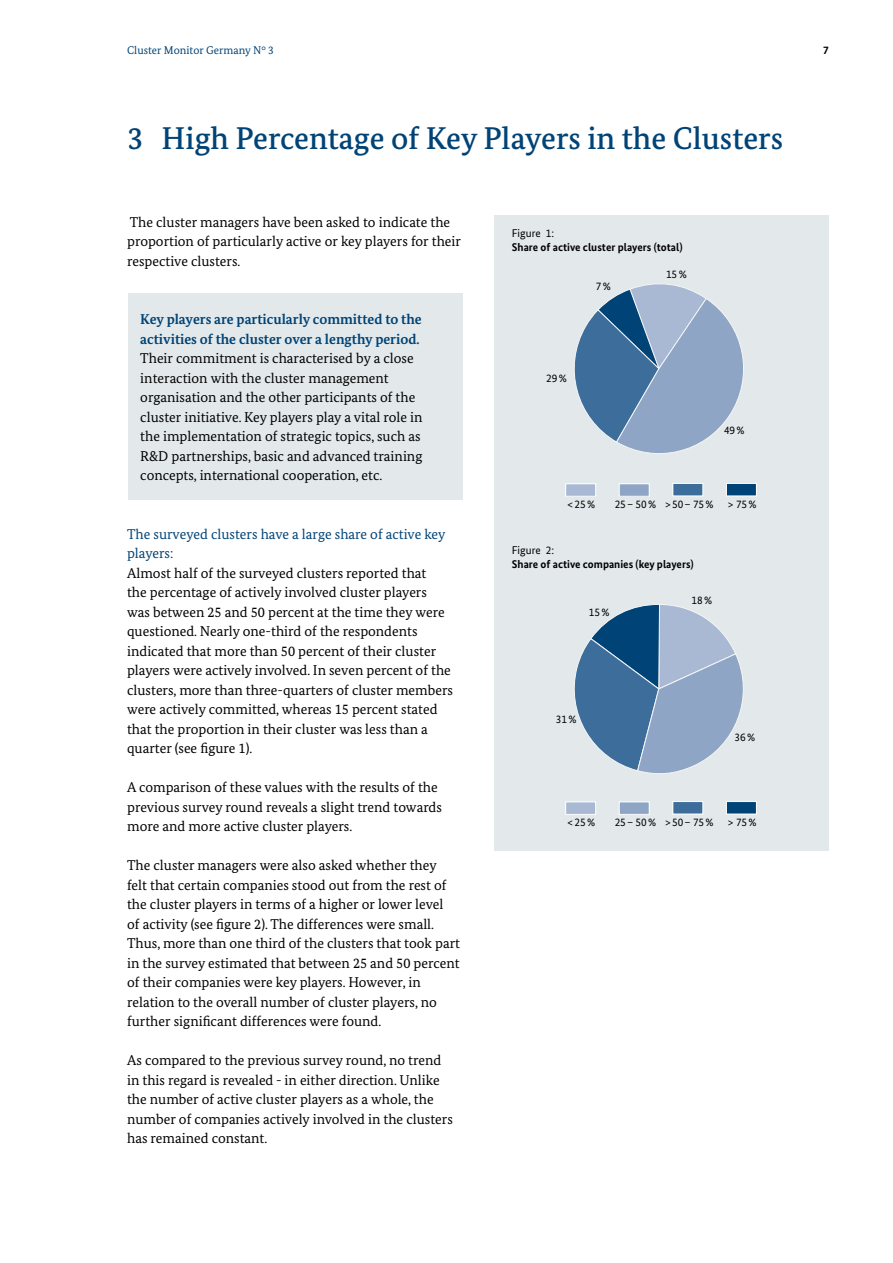
<style>
.page{position:relative;width:893px;height:1263px;background:#fff}
.page>*{position:absolute;margin:0;border:0;box-sizing:border-box;transform-origin:0 0}
.t1{font:500 31.5px "Bundes Serif";color:#004376}
.t2{font:14.25px/19.5px "Bundes Serif";color:#000}
.t3{font:700 14.25px/19.5px "Bundes Serif";color:#004376}
.t4{font:14.25px/19.5px "Bundes Serif";color:#004376}
.t5{font:700 11.25px/13.5px "Bundes Sans";color:#000}
.t6{font:11.25px "Bundes Sans";color:#000}
.t7{font:11.25px "Bundes Serif";color:#004376}
.s1{font-weight:400}
</style>
<div class="page">
<div style="left:128px;top:293px;width:334px;height:207px;background:#e3e9eb"></div>
<div style="left:494px;top:215px;width:335px;height:636px;background:#e3e9eb"></div>
<div style="left:566px;top:484px;width:30px;height:12px;background:#aab9d3"></div>
<div style="left:565px;top:483px;width:31px;height:14px;border:1px solid #fff"></div>
<div style="left:619px;top:484px;width:30px;height:12px;background:#8ea5c5"></div>
<div style="left:619px;top:483px;width:31px;height:14px;border:1px solid #fff"></div>
<div style="left:673px;top:483px;width:30px;height:13px;background:#3d6e9b"></div>
<div style="left:672px;top:483px;width:31px;height:13px;border:1px solid #fff"></div>
<div style="left:726px;top:483px;width:30px;height:13px;background:#004376"></div>
<div style="left:726px;top:483px;width:31px;height:13px;border:1px solid #fff"></div>
<svg style="left:574px;top:284px;width:170px;height:170px"></svg>
<div style="left:566px;top:802px;width:30px;height:12px;background:#aab9d3"></div>
<div style="left:565px;top:801px;width:31px;height:14px;border:1px solid #fff"></div>
<div style="left:619px;top:802px;width:30px;height:12px;background:#8ea5c5"></div>
<div style="left:619px;top:801px;width:31px;height:14px;border:1px solid #fff"></div>
<div style="left:673px;top:801px;width:30px;height:13px;background:#3d6e9b"></div>
<div style="left:672px;top:801px;width:31px;height:13px;border:1px solid #fff"></div>
<div style="left:726px;top:801px;width:30px;height:13px;background:#004376"></div>
<div style="left:726px;top:801px;width:31px;height:13px;border:1px solid #fff"></div>
<svg style="left:574px;top:604px;width:169px;height:170px"></svg>
<p class="t7" style="left:127px;top:43px;width:148px">Cluster Monitor Germany N° 3</p>
<p class="t5" style="left:823px;top:43px;width:7px">7</p>
<h2 class="t1" style="left:128px;top:119px;width:657px">3 High Percentage of Key Players in the Clusters</h2>
<p class="t2" style="left:127px;top:212px;width:335px">The cluster managers have been asked to indicate the proportion of particularly active or key players for their respective clusters.</p>
<h4 class="t3" style="left:140px;top:309px;width:283px">Key players are particularly committed to the activities of the cluster over a lengthy period.</h4>
<p class="t2" style="left:140px;top:348px;width:284px">Their commitment is characterised by a close interaction with the cluster management organisation and the other participants of the cluster initiative. Key players play a vital role in the implementation of strategic topics, such as R&amp;D partnerships, basic and advanced training concepts, international cooperation, etc.</p>
<h4 class="t4" style="left:127px;top:524px;width:320px">The surveyed clusters have a large share of active key players:</h4>
<p class="t2" style="left:127px;top:563px;width:327px">Almost half of the surveyed clusters reported that<br>the percentage of actively involved cluster players was between 25 and 50 percent at the time they were questioned. Nearly one-third of the respondents indicated that more than 50 percent of their cluster players were actively involved. In seven percent of the clusters, more than three-quarters of cluster members were actively committed, whereas 15 percent stated that the proportion in their cluster was less than a quarter (see figure 1).</p>
<p class="t2" style="left:127px;top:777px;width:316px">A comparison of these values with the results of the previous survey round reveals a slight trend towards more and more active cluster players.</p>
<p class="t2" style="left:127px;top:855px;width:334px">The cluster managers were also asked whether they felt that certain companies stood out from the rest of the cluster players in terms of a higher or lower level<br>of activity (see figure 2). The differences were small.<br>Thus, more than one third of the clusters that took part in the survey estimated that between 25 and 50 percent of their companies were key players. However, in relation to the overall number of cluster players, no further significant differences were found.</p>
<p class="t2" style="left:127px;top:1050px;width:327px">As compared to the previous survey round, no trend in this regard is revealed - in either direction. Unlike the number of active cluster players as a whole, the number of companies actively involved in the clusters has remained constant.</p>
<p class="t5" style="left:512px;top:226px;width:172px"><span class="s1">Figure 1:<br></span>Share of active cluster players (total)</p>
<p class="t6" style="left:596px;top:280px;width:17px">7 %</p>
<p class="t6" style="left:546px;top:371px;width:22px">29 %</p>
<p class="t6" style="left:666px;top:268px;width:22px">15 %</p>
<p class="t6" style="left:724px;top:423px;width:22px">49 %</p>
<p class="t6" style="left:568px;top:498px;width:29px">&lt; 25 %</p>
<p class="t6" style="left:615px;top:498px;width:144px">25 – 50 % &gt; 50 – 75 % &gt; 75 %</p>
<p class="t5" style="left:512px;top:544px;width:183px"><span class="s1">Figure 2:<br></span>Share of active companies (key players)</p>
<p class="t6" style="left:589px;top:605px;width:22px">15 %</p>
<p class="t6" style="left:556px;top:712px;width:22px">31 %</p>
<p class="t6" style="left:691px;top:594px;width:22px">18 %</p>
<p class="t6" style="left:735px;top:730px;width:22px">36 %</p>
<p class="t6" style="left:568px;top:816px;width:29px">&lt; 25 %</p>
<p class="t6" style="left:615px;top:816px;width:144px">25 – 50 % &gt; 50 – 75 % &gt; 75 %</p>
</div>
